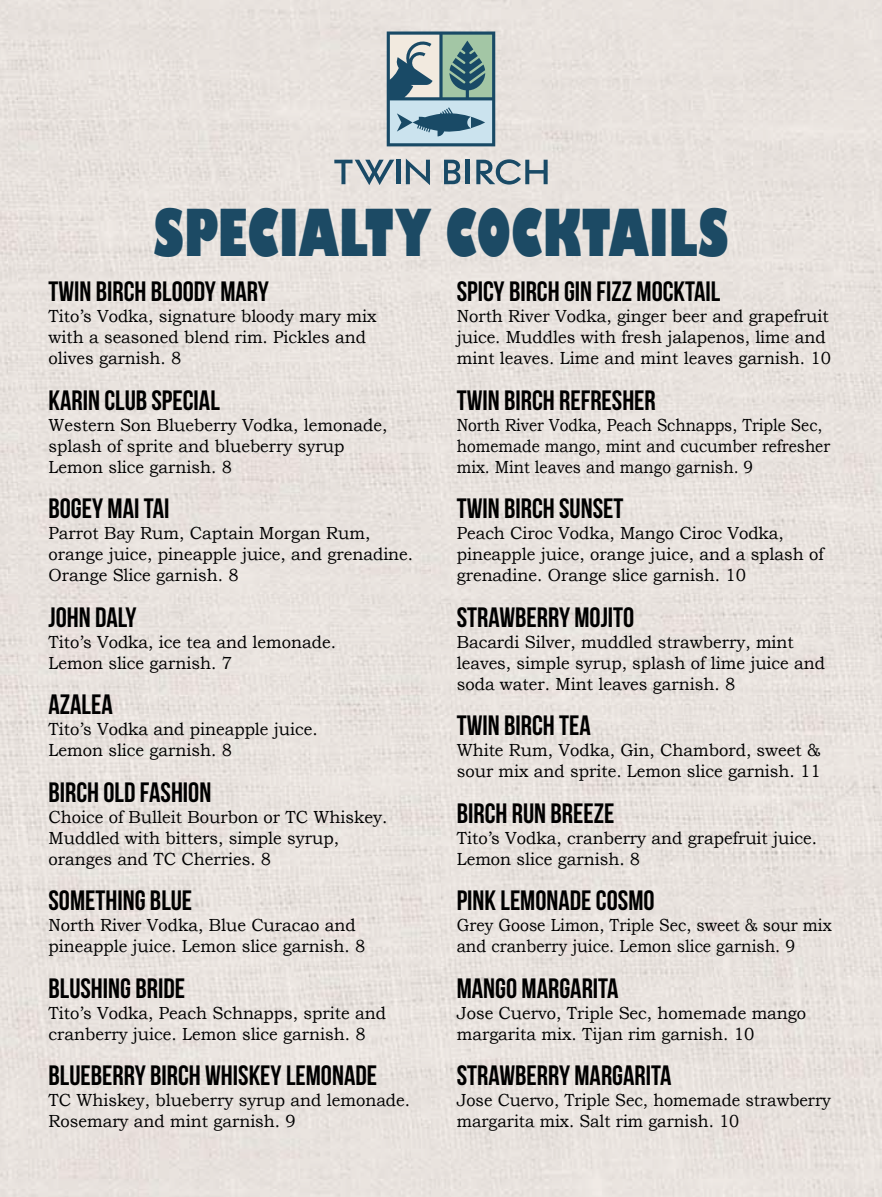
<style>
.page{position:relative;width:882px;height:1197px;background:#e9e3de}
.page>*{position:absolute;margin:0;border:0;box-sizing:border-box;transform-origin:0 0}
.t1{font:800 63px "Gill Sans";color:#1c4a64;scale:.65 1}
.t2{font:28px "Bebas Neue";color:#000}
.t3{font:17.5px/21px "Bookman Old Style";color:#000;scale:.95 1}
.t4{font:17.5px/21px "Bookman Old Style";color:#000;scale:.89 1}
.t5{font:17.5px/21px "Bookman Old Style";color:#000;scale:.91 1}
.t6{font:17.5px/21px "Bookman Old Style";color:#000;scale:.93 1}
</style>
<div class="page">
<svg style="left:387px;top:32px;width:108px;height:114px"></svg>
<svg style="left:444px;top:160px;width:16px;height:24px"></svg>
<hr style="left:466px;top:160px;width:4px;height:24px;background:#194a66">
<svg style="left:476px;top:159px;width:72px;height:26px"></svg>
<hr style="left:397px;top:160px;width:4px;height:24px;background:#194a66">
<svg style="left:406px;top:159px;width:24px;height:26px"></svg>
<svg style="left:334px;top:160px;width:60px;height:25px"></svg>
<h1 class="t1" style="left:154px;top:193px;width:885px">SPECIALTY COCKTAILS</h1>
<h2 class="t2" style="left:49px;top:276px;width:222px">TWIN BIRCH BLOODY MARY</h2>
<p class="t3" style="left:49px;top:306px;width:347px">Tito’s Vodka, signature bloody mary mix with a seasoned blend rim. Pickles and olives garnish. 8</p>
<h2 class="t2" style="left:49px;top:385px;width:173px">KARIN CLUB SPECIAL</h2>
<p class="t3" style="left:49px;top:414px;width:358px">Western Son Blueberry Vodka, lemonade, splash of sprite and blueberry syrup<br>Lemon slice garnish. 8</p>
<h2 class="t2" style="left:49px;top:493px;width:122px">BOGEY MAI TAI</h2>
<p class="t3" style="left:49px;top:523px;width:385px">Parrot Bay Rum, Captain Morgan Rum, orange juice, pineapple juice, and grenadine.<br>Orange Slice garnish. 8</p>
<h2 class="t2" style="left:49px;top:602px;width:90px">JOHN DALY</h2>
<p class="t3" style="left:49px;top:631px;width:304px">Tito’s Vodka, ice tea and lemonade.<br>Lemon slice garnish. 7</p>
<h2 class="t2" style="left:49px;top:689px;width:66px">AZALEA</h2>
<p class="t3" style="left:49px;top:719px;width:285px">Tito’s Vodka and pineapple juice.<br>Lemon slice garnish. 8</p>
<h2 class="t2" style="left:49px;top:777px;width:164px">BIRCH OLD FASHION</h2>
<p class="t3" style="left:49px;top:806px;width:358px">Choice of Bulleit Bourbon or TC Whiskey.<br>Muddled with bitters, simple syrup, oranges and TC Cherries. 8</p>
<h2 class="t2" style="left:49px;top:885px;width:145px">SOMETHING BLUE</h2>
<p class="t3" style="left:49px;top:915px;width:335px">North River Vodka, Blue Curacao and pineapple juice. Lemon slice garnish. 8</p>
<h2 class="t2" style="left:49px;top:973px;width:138px">BLUSHING BRIDE</h2>
<p class="t3" style="left:49px;top:1002px;width:357px">Tito’s Vodka, Peach Schnapps, sprite and cranberry juice. Lemon slice garnish. 8</p>
<h2 class="t2" style="left:49px;top:1060px;width:330px">BLUEBERRY BIRCH WHISKEY LEMONADE</h2>
<p class="t3" style="left:49px;top:1090px;width:382px">TC Whiskey, blueberry syrup and lemonade.<br>Rosemary and mint garnish. 9</p>
<h2 class="t2" style="left:457px;top:276px;width:265px">SPICY BIRCH GIN FIZZ MOCKTAIL</h2>
<p class="t3" style="left:457px;top:306px;width:396px">North River Vodka, ginger beer and grapefruit juice. Muddles with fresh jalapenos, lime and mint leaves. Lime and mint leaves garnish. 10</p>
<h2 class="t2" style="left:457px;top:385px;width:201px">TWIN BIRCH REFRESHER</h2>
<p class="t4" style="left:457px;top:414px;width:421px">North River Vodka, Peach Schnapps, Triple Sec, homemade mango, mint and cucumber refresher mix. Mint leaves and mango garnish. 9</p>
<h2 class="t2" style="left:457px;top:493px;width:168px">TWIN BIRCH SUNSET</h2>
<p class="t3" style="left:457px;top:523px;width:388px">Peach Ciroc Vodka, Mango Ciroc Vodka, pineapple juice, orange juice, and a splash of grenadine. Orange slice garnish. 10</p>
<h2 class="t2" style="left:457px;top:602px;width:179px">STRAWBERRY MOJITO</h2>
<p class="t3" style="left:457px;top:631px;width:389px">Bacardi Silver, muddled strawberry, mint leaves, simple syrup, splash of lime juice and soda water. Mint leaves garnish. 8</p>
<h2 class="t2" style="left:457px;top:710px;width:136px">TWIN BIRCH TEA</h2>
<p class="t3" style="left:457px;top:740px;width:385px">White Rum, Vodka, Gin, Chambord, sweet &amp; sour mix and sprite. Lemon slice garnish. 11</p>
<h2 class="t2" style="left:457px;top:798px;width:159px">BIRCH RUN BREEZE</h2>
<p class="t3" style="left:457px;top:827px;width:381px">Tito’s Vodka, cranberry and grapefruit juice.<br>Lemon slice garnish. 8</p>
<h2 class="t2" style="left:457px;top:885px;width:199px">PINK LEMONADE COSMO</h2>
<p class="t5" style="left:457px;top:915px;width:413px">Grey Goose Limon, Triple Sec, sweet &amp; sour mix and cranberry juice. Lemon slice garnish. 9</p>
<h2 class="t2" style="left:457px;top:973px;width:163px">MANGO MARGARITA</h2>
<p class="t3" style="left:457px;top:1002px;width:369px">Jose Cuervo, Triple Sec, homemade mango margarita mix. Tijan rim garnish. 10</p>
<h2 class="t2" style="left:457px;top:1060px;width:216px">STRAWBERRY MARGARITA</h2>
<p class="t6" style="left:457px;top:1090px;width:404px">Jose Cuervo, Triple Sec, homemade strawberry margarita mix. Salt rim garnish. 10</p>
</div>
